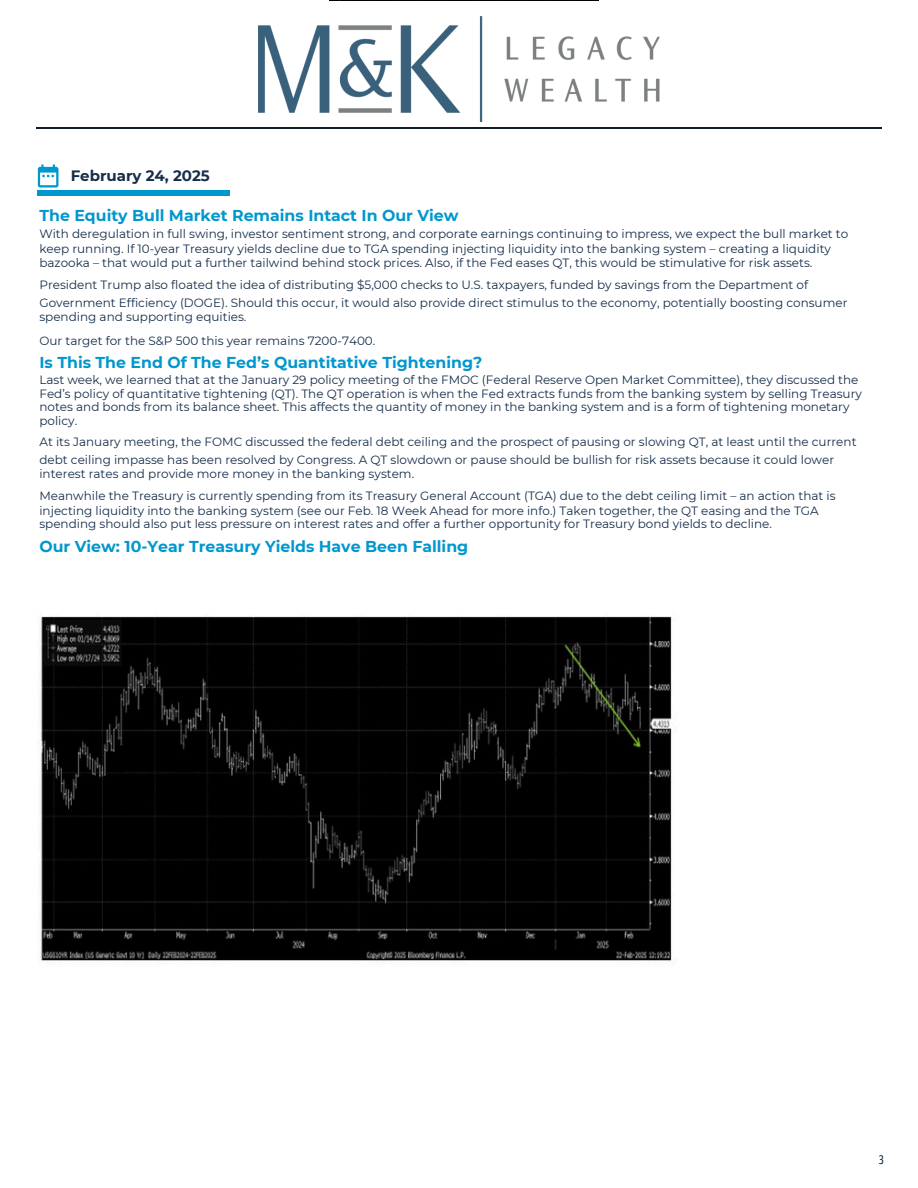
<style>
.page{position:relative;width:918px;height:1188px;background:#fff}
.page>*{position:absolute;margin:0;border:0;box-sizing:border-box;transform-origin:0 0}
.t1{font:700 15.75px "Montserrat";color:#0097ce}
.t2{font:700 15px "Montserrat";color:#162d4a}
.t3{font:12px/13.5px "Montserrat";color:#152d4a}
.t4{font:12px "Open Sans Condensed";color:#00182f}
</style>
<div class="page">
<svg style="left:38px;top:165px;width:21px;height:23px"></svg>
<hr style="left:38px;top:191px;width:192px;height:4px;background:#0097ce">
<hr style="left:36px;top:127px;width:846px;height:2px;background:#121b2e">
<img style="left:329px;top:0;width:269px;height:1px">
<img style="left:40px;top:616px;width:632px;height:347px">
<img style="left:259px;top:17px;width:400px;height:105px">
<p class="t2" style="left:71px;top:167px;width:141px">February 24, 2025</p>
<h1 class="t1" style="left:39px;top:206px;width:421px">The Equity Bull Market Remains Intact In Our View</h1>
<p class="t3" style="left:39px;top:226px;width:810px;line-height:14.7px">With deregulation in full swing, investor sentiment strong, and corporate earnings continuing to impress, we expect the bull market to keep running. If 10-year Treasury yields decline due to TGA spending injecting liquidity into the banking system – creating a liquidity bazooka – that would put a further tailwind behind stock prices. Also, if the Fed eases QT, this would be stimulative for risk assets.</p>
<p class="t3" style="left:39px;top:277px;width:770px">President Trump also floated the idea of distributing $5,000 checks to U.S. taxpayers, funded by savings from the Department of</p>
<p class="t3" style="left:39px;top:295px;width:810px">Government Efficiency (DOGE). Should this occur, it would also provide direct stimulus to the economy, potentially boosting consumer</p>
<p class="t3" style="left:39px;top:305px;width:338px;line-height:23.7px">spending and supporting equities.<br>Our target for the S&amp;P 500 this year remains 7200-7400.</p>
<p class="t1" style="left:39px;top:353px;width:444px">Is This The End Of The Fed’s Quantitative Tightening?</p>
<p class="t3" style="left:39px;top:373px;width:824px">Last week, we learned that at the January 29 policy meeting of the FMOC (Federal Reserve Open Market Committee), they discussed the Fed’s policy of quantitative tightening (QT). The QT operation is when the Fed extracts funds from the banking system by selling Treasury notes and bonds from its balance sheet. This affects the quantity of money in the banking system and is a form of tightening monetary policy.</p>
<p class="t3" style="left:39px;top:435px;width:819px">At its January meeting, the FOMC discussed the federal debt ceiling and the prospect of pausing or slowing QT, at least until the current</p>
<p class="t3" style="left:39px;top:453px;width:796px">debt ceiling impasse has been resolved by Congress. A QT slowdown or pause should be bullish for risk assets because it could lower</p>
<p class="t3" style="left:39px;top:462px;width:798px;line-height:22.5px">interest rates and provide more money in the banking system.<br>Meanwhile the Treasury is currently spending from its Treasury General Account (TGA) due to the debt ceiling limit – an action that is</p>
<p class="t3" style="left:39px;top:504px;width:781px">injecting liquidity into the banking system (see our Feb. 18 Week Ahead for more info.) Taken together, the QT easing and the TGA</p>
<p class="t3" style="left:39px;top:517px;width:734px">spending should also put less pressure on interest rates and offer a further opportunity for Treasury bond yields to decline.</p>
<p class="t1" style="left:39px;top:537px;width:430px">Our View: 10-Year Treasury Yields Have Been Falling</p>
<p class="t4" style="left:879px;top:1151px;width:7px">3</p>
</div>
